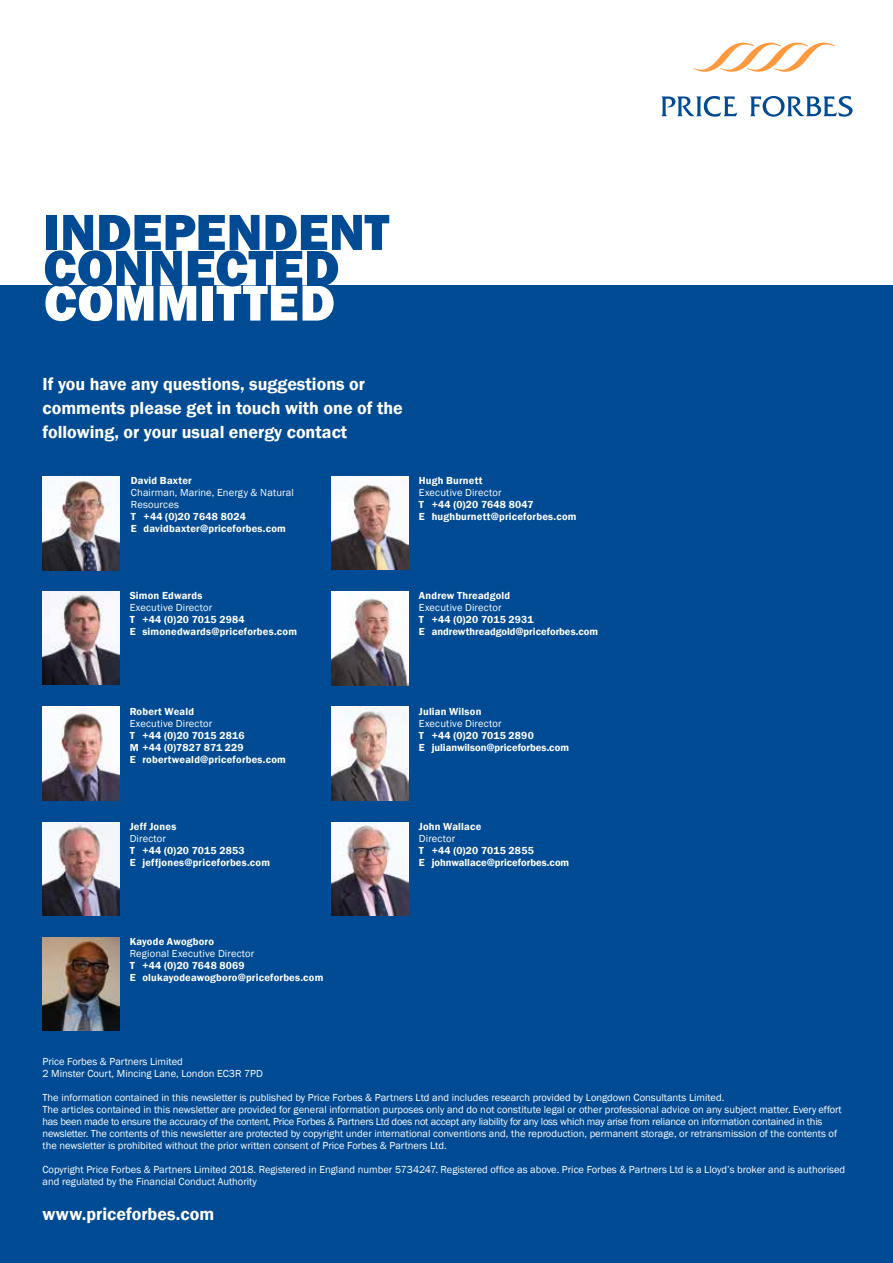
<style>
.page{position:relative;width:893px;height:1263px;background:#fff}
.page>*{position:absolute;margin:0;border:0;box-sizing:border-box;transform-origin:0 0}
.t1{font:800 52.5px "Franklin Gothic";color:#004b93}
.t2{font:800 52.5px "Franklin Gothic";letter-spacing:.01em;color:#fff}
.t3{font:600 18px/24px "Franklin Gothic";color:#fff}
.t4{font:10.5px/12px "Franklin Gothic";color:#fff}
.t5{font:600 10.5px/12px "Franklin Gothic";letter-spacing:.02em;color:#fff}
.t6{font:600 10.5px/12px "Franklin Gothic";color:#fff}
</style>
<div class="page">
<div style="left:0;top:286px;width:893px;height:977px;background:#004b93"></div>
<img style="left:43px;top:477px;width:76px;height:93px">
<img style="left:332px;top:476px;width:76px;height:94px">
<img style="left:43px;top:591px;width:76px;height:94px">
<img style="left:332px;top:591px;width:76px;height:94px">
<img style="left:43px;top:707px;width:76px;height:93px">
<img style="left:332px;top:707px;width:76px;height:93px">
<img style="left:43px;top:822px;width:76px;height:93px">
<img style="left:332px;top:822px;width:76px;height:93px">
<img style="left:43px;top:937px;width:76px;height:94px">
<svg style="left:661px;top:96px;width:76px;height:21px"></svg>
<svg style="left:750px;top:96px;width:103px;height:21px"></svg>
<svg style="left:693px;top:42px;width:142px;height:30px"></svg>
<h1 class="t1" style="left:43px;top:198px;width:347px">INDEPENDENT</h1>
<h1 class="t1" style="left:43px;top:234px;width:298px">CONNECTED</h1>
<h1 class="t2" style="left:44px;top:269px;width:293px">COMMITTED</h1>
<h2 class="t3" style="left:43px;top:372px;width:362px">If you have any questions, suggestions or comments please get in touch with one of the following, or your usual energy contact</h2>
<p class="t5" style="left:131px;top:475px;width:62px">David Baxter</p>
<p class="t4" style="left:131px;top:487px;width:164px">Chairman, Marine, Energy &amp; Natural<br>Resources</p>
<p class="t5" style="left:131px;top:511px;width:156px">T +44 (0)20 7648 8024<br>E davidbaxter@priceforbes.com</p>
<p class="t5" style="left:419px;top:475px;width:65px">Hugh Burnett</p>
<p class="t4" style="left:419px;top:487px;width:84px">Executive Director</p>
<p class="t5" style="left:419px;top:499px;width:159px">T +44 (0)20 7648 8047<br>E hughburnett@priceforbes.com</p>
<p class="t5" style="left:130px;top:590px;width:74px">Simon Edwards</p>
<p class="t4" style="left:130px;top:602px;width:84px">Executive Director</p>
<p class="t5" style="left:130px;top:614px;width:169px">T +44 (0)20 7015 2984<br>E simonedwards@priceforbes.com</p>
<p class="t5" style="left:419px;top:590px;width:93px">Andrew Threadgold</p>
<p class="t4" style="left:419px;top:602px;width:84px">Executive Director</p>
<p class="t6" style="left:419px;top:614px;width:181px">T +44 (0)20 7015 2931<br>E andrewthreadgold@priceforbes.com</p>
<p class="t5" style="left:130px;top:705px;width:66px">Robert Weald</p>
<p class="t4" style="left:130px;top:717px;width:84px">Executive Director</p>
<p class="t5" style="left:130px;top:729px;width:158px">T +44 (0)20 7015 2816<br>M +44 (0)7827 871 229<br>E robertweald@priceforbes.com</p>
<p class="t5" style="left:130px;top:820px;width:48px">Jeff Jones</p>
<p class="t4" style="left:130px;top:832px;width:38px">Director</p>
<p class="t5" style="left:130px;top:844px;width:142px">T +44 (0)20 7015 2853<br>E jeffjones@priceforbes.com</p>
<p class="t5" style="left:419px;top:705px;width:64px">Julian Wilson</p>
<p class="t4" style="left:419px;top:717px;width:84px">Executive Director</p>
<p class="t6" style="left:419px;top:729px;width:152px">T +44 (0)20 7015 2890<br>E julianwilson@priceforbes.com</p>
<p class="t5" style="left:419px;top:820px;width:64px">John Wallace</p>
<p class="t4" style="left:419px;top:832px;width:38px">Director</p>
<p class="t6" style="left:419px;top:844px;width:152px">T +44 (0)20 7015 2855<br>E johnwallace@priceforbes.com</p>
<p class="t5" style="left:130px;top:936px;width:86px">Kayode Awogboro</p>
<p class="t4" style="left:130px;top:948px;width:126px">Regional Executive Director</p>
<p class="t5" style="left:130px;top:960px;width:195px">T +44 (0)20 7648 8069<br>E olukayodeawogboro@priceforbes.com</p>
<p class="t4" style="left:43px;top:1055px;width:222px">Price Forbes &amp; Partners Limited<br>2 Minster Court, Mincing Lane, London EC3R 7PD</p>
<p class="t4" style="left:43px;top:1091px;width:801px">The information contained in this newsletter is published by Price Forbes &amp; Partners Ltd and includes research provided by Longdown Consultants Limited.<br>The articles contained in this newsletter are provided for general information purposes only and do not constitute legal or other professional advice on any subject matter. Every effort has been made to ensure the accuracy of the content, Price Forbes &amp; Partners Ltd does not accept any liability for any loss which may arise from reliance on information contained in this newsletter. The contents of this newsletter are protected by copyright under international conventions and, the reproduction, permanent storage, or retransmission of the contents of the newsletter is prohibited without the prior written consent of Price Forbes &amp; Partners Ltd.</p>
<p class="t4" style="left:43px;top:1163px;width:804px">Copyright Price Forbes &amp; Partners Limited 2018. Registered in England number 5734247. Registered office as above. Price Forbes &amp; Partners Ltd is a Lloyd’s broker and is authorised and regulated by the Financial Conduct Authority</p>
<h2 class="t3" style="left:43px;top:1203px;width:173px">www.priceforbes.com</h2>
</div>
